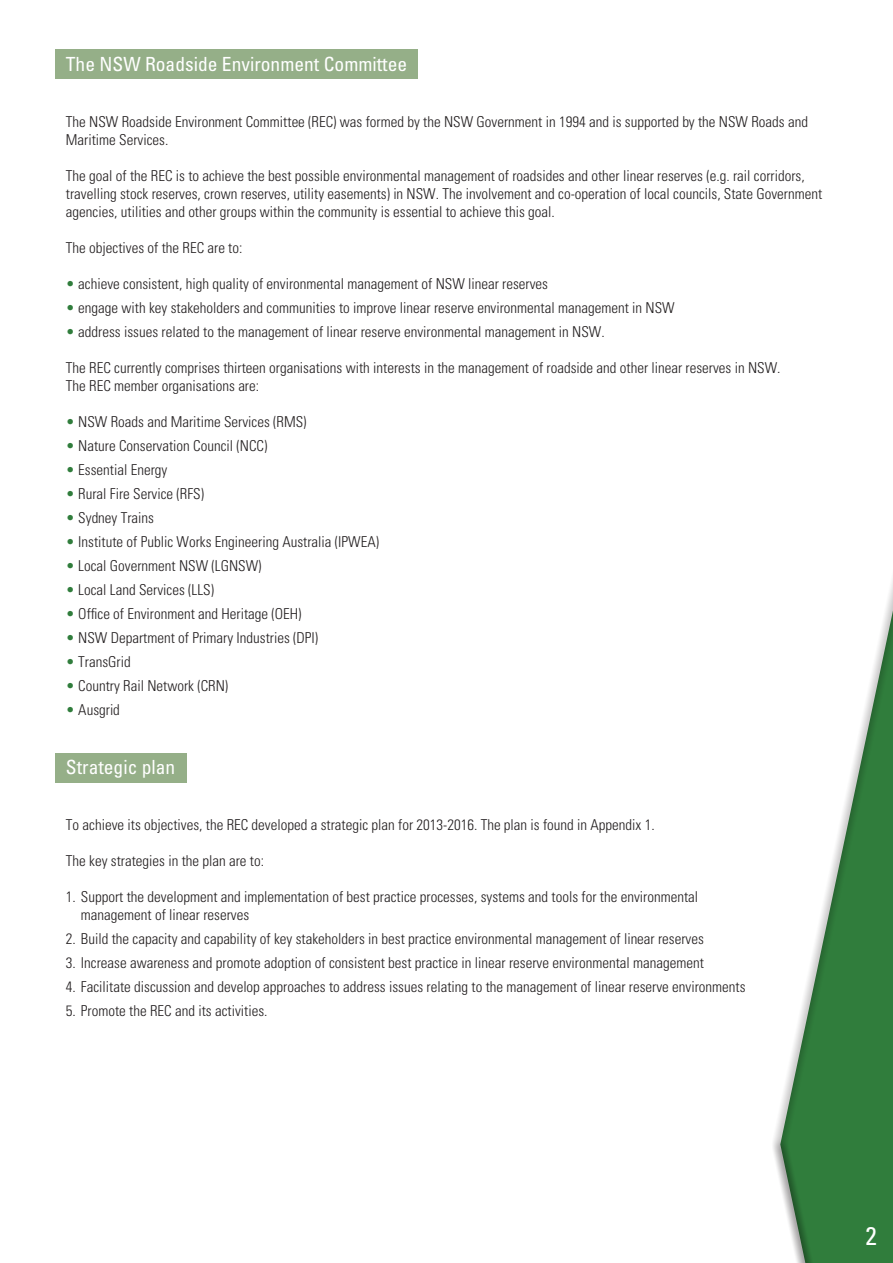
<style>
.page{position:relative;width:893px;height:1263px;background:#fff}
.page>*{position:absolute;margin:0;border:0;box-sizing:border-box;transform-origin:0 0}
.t1{font:condensed 25.5px "Univers";color:#fff}
.t2{font:condensed 19.5px "Univers";color:#fff}
.t3{font:300 condensed 15px/18px "Univers";color:#231f20}
.s1{color:#307d3c}
</style>
<div class="page">
<div style="left:55px;top:753px;width:132px;height:29px;background:#95af88"></div>
<div style="left:55px;top:50px;width:363px;height:29px;background:#95af88"></div>
<div style="left:772px;top:494px;width:121px;height:769px;background:#231f20;opacity:.5"></div>
<h2 class="t2" style="left:66px;top:52px;width:343px">The NSW Roadside Environment Committee</h2>
<p class="t3" style="left:66px;top:112px;width:744px">The NSW Roadside Environment Committee (REC) was formed by the NSW Government in 1994 and is supported by the NSW Roads and<br>Maritime Services.</p>
<p class="t3" style="left:66px;top:166px;width:758px">The goal of the REC is to achieve the best possible environmental management of roadsides and other linear reserves (e.g. rail corridors, travelling stock reserves, crown reserves, utility easements) in NSW. The involvement and co-operation of local councils, State Government agencies, utilities and other groups within the community is essential to achieve this goal.</p>
<p class="t3" style="left:66px;top:238px;width:178px">The objectives of the REC are to:</p>
<p class="t3" style="left:66px;top:274px;width:484px"><span class="s1">•</span> achieve consistent, high quality of environmental management of NSW linear reserves</p>
<p class="t3" style="left:66px;top:298px;width:610px"><span class="s1">•</span> engage with key stakeholders and communities to improve linear reserve environmental management in NSW</p>
<p class="t3" style="left:66px;top:322px;width:540px"><span class="s1">•</span> address issues related to the management of linear reserve environmental management in NSW.</p>
<p class="t3" style="left:66px;top:358px;width:716px">The REC currently comprises thirteen organisations with interests in the management of roadside and other linear reserves in NSW.<br>The REC member organisations are:</p>
<p class="t3" style="left:66px;top:412px;width:242px"><span class="s1">•</span> NSW Roads and Maritime Services (RMS)</p>
<p class="t3" style="left:66px;top:436px;width:203px"><span class="s1">•</span> Nature Conservation Council (NCC)</p>
<p class="t3" style="left:66px;top:460px;width:103px"><span class="s1">•</span> Essential Energy</p>
<p class="t3" style="left:66px;top:484px;width:140px"><span class="s1">•</span> Rural Fire Service (RFS)</p>
<p class="t3" style="left:66px;top:508px;width:90px"><span class="s1">•</span> Sydney Trains</p>
<p class="t3" style="left:66px;top:532px;width:315px"><span class="s1">•</span> Institute of Public Works Engineering Australia (IPWEA)</p>
<p class="t3" style="left:66px;top:556px;width:197px"><span class="s1">•</span> Local Government NSW (LGNSW)</p>
<p class="t3" style="left:66px;top:580px;width:150px"><span class="s1">•</span> Local Land Services (LLS)</p>
<p class="t3" style="left:66px;top:604px;width:237px"><span class="s1">•</span> Office of Environment and Heritage (OEH)</p>
<p class="t3" style="left:66px;top:628px;width:254px"><span class="s1">•</span> NSW Department of Primary Industries (DPI)</p>
<p class="t3" style="left:66px;top:652px;width:66px"><span class="s1">•</span> TransGrid</p>
<p class="t3" style="left:66px;top:676px;width:164px"><span class="s1">•</span> Country Rail Network (CRN)</p>
<p class="t3" style="left:66px;top:700px;width:56px"><span class="s1">•</span> Ausgrid</p>
<h2 class="t2" style="left:66px;top:755px;width:111px">Strategic plan</h2>
<p class="t3" style="left:66px;top:816px;width:590px">To achieve its objectives, the REC developed a strategic plan for 2013-2016. The plan is found in Appendix 1.</p>
<p class="t3" style="left:66px;top:852px;width:200px">The key strategies in the plan are to:</p>
<p class="t3" style="left:81px;top:888px;width:619px;text-indent:-15px">1. Support the development and implementation of best practice processes, systems and tools for the environmental management of linear reserves</p>
<p class="t3" style="left:66px;top:930px;width:640px">2. Build the capacity and capability of key stakeholders in best practice environmental management of linear reserves</p>
<p class="t3" style="left:66px;top:954px;width:640px">3. Increase awareness and promote adoption of consistent best practice in linear reserve environmental management</p>
<p class="t3" style="left:66px;top:978px;width:681px">4. Facilitate discussion and develop approaches to address issues relating to the management of linear reserve environments</p>
<p class="t3" style="left:66px;top:1002px;width:203px">5. Promote the REC and its activities.</p>
<h1 class="t1" style="left:865px;top:1220px;width:13px">2</h1>
</div>
